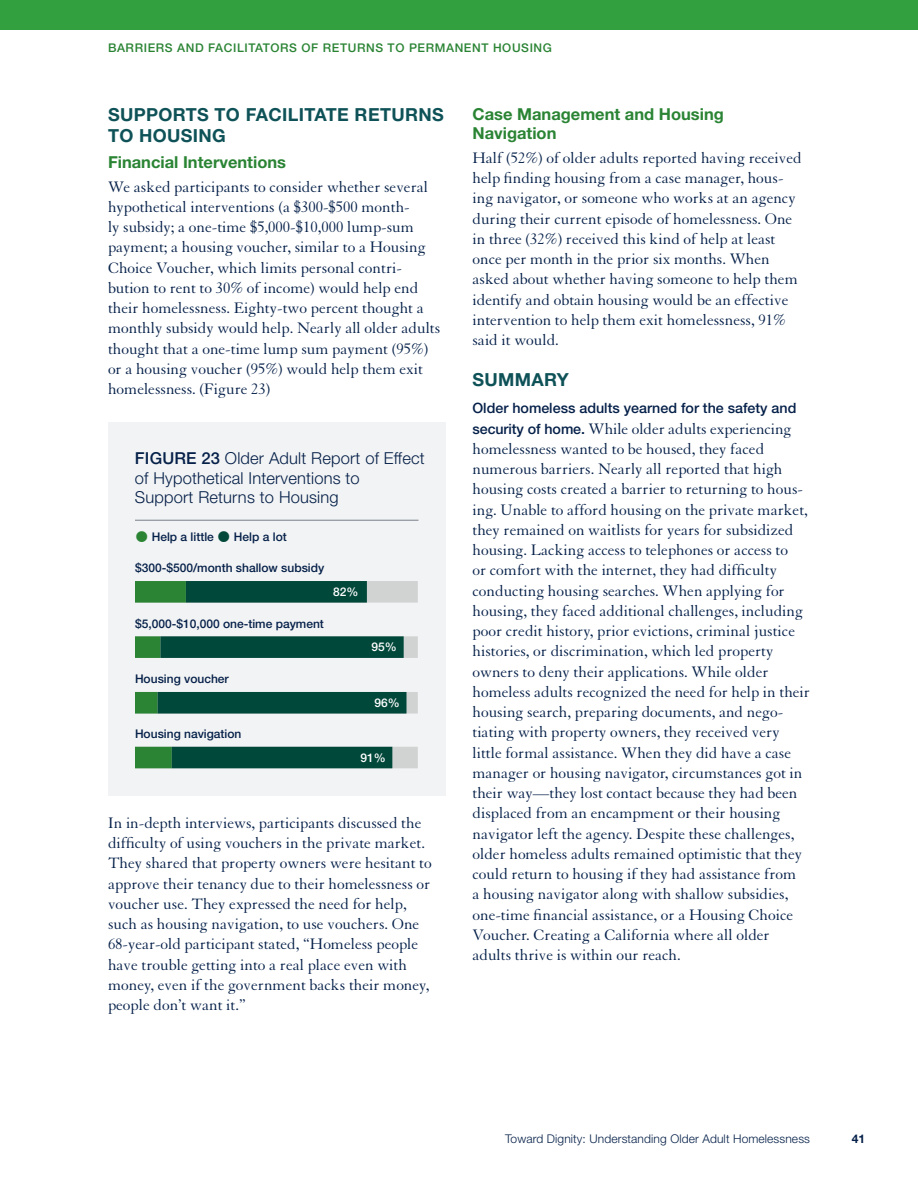
<style>
.page{position:relative;width:918px;height:1188px;background:#fff}
.page>*{position:absolute;margin:0;border:0;box-sizing:border-box;transform-origin:0 0}
.t1{font:700 18px/21px "Helvetica Neue LT Std";letter-spacing:.02em;color:#0e5258}
.Body_Copy_-_Granyon_11_13_5{font:16.5px/20.2px "Granjon LT Std";color:#052049}
.Figure_Caption_-_Helv_11_13_Light{font:300 16.5px/19.5px "Helvetica Neue LT Std";letter-spacing:.01em;color:#052049}
.t2{font:700 16.5px/19.5px "Helvetica Neue LT Std";color:#2a8434}
.t3{font:500 14.25px "Helvetica Neue LT Std";color:#052049}
.Figure_Caption_-_Helv_11_13_Light-2{font:500 12px "Helvetica Neue LT Std";color:#052049}
.t4{font:500 12px "Helvetica Neue LT Std";letter-spacing:.05em;color:#2a8434}
.t5{font:300 12px "Helvetica Neue LT Std";letter-spacing:.01em;color:#052049}
.Figure_Caption_-_Helv_8_14_Medium{font:500 12px "Helvetica Neue LT Std";color:#052049}
.Figure_Numbers_-_Helv_8_10_Med{font:500 12px "Helvetica Neue LT Std";color:#fff}
.t6{font:700 12px "Helvetica Neue LT Std";color:#052049}
.s1{font-weight:500}
.s2{font-family:"Helvetica Neue LT Std";font-weight:500;font-size:14.25px}
</style>
<div class="page">
<div style="left:0;top:0;width:918px;height:29px;background:#32a03e"></div>
<div style="left:108px;top:422px;width:338px;height:374px;background:#f2f3f4"></div>
<hr style="left:135px;top:520px;width:283px;height:1px;background:#878d96">
<svg style="left:135px;top:581px;width:283px;height:22px;background:#306e57"></svg>
<svg style="left:135px;top:636px;width:283px;height:22px;background:#125744"></svg>
<svg style="left:135px;top:692px;width:283px;height:22px;background:#105543"></svg>
<svg style="left:135px;top:747px;width:283px;height:21px;background:#185c47"></svg>
<p class="t4" style="left:108px;top:41px;width:445px">BARRIERS AND FACILITATORS OF RETURNS TO PERMANENT HOUSING</p>
<h2 class="t1" style="left:108px;top:104px;width:337px">SUPPORTS TO FACILITATE RETURNS<br>TO HOUSING</h2>
<h3 class="t2" style="left:108px;top:152px;width:180px">Financial Interventions</h3>
<p class="Body_Copy_-_Granyon_11_13_5" style="left:108px;top:177px;width:334px">We asked participants to consider whether several hypothetical interventions (a $300-$500 month-<br>ly subsidy; a one-time $5,000-$10,000 lump-sum payment; a housing voucher, similar to a Housing Choice Voucher, which limits personal contri&shy;bution to rent to 30% of income) would help end their homelessness. Eighty-two percent thought a monthly subsidy would help. Nearly all older adults thought that a one-time lump sum payment (95%) or a housing voucher (95%) would help them exit homelessness. (Figure 23)</p>
<p class="Figure_Caption_-_Helv_11_13_Light" style="left:135px;top:449px;width:291px"><span class="s1">FIGURE 23</span> Older Adult Report of Effect of Hypothetical Interventions to<br>Support Returns to Housing</p>
<p class="Figure_Caption_-_Helv_8_14_Medium" style="left:152px;top:529px;width:64px">Help a little</p>
<p class="Figure_Caption_-_Helv_8_14_Medium" style="left:234px;top:529px;width:54px">Help a lot</p>
<p class="Figure_Caption_-_Helv_11_13_Light-2" style="left:135px;top:561px;width:191px">$300-$500/month shallow subsidy</p>
<p class="Figure_Caption_-_Helv_11_13_Light-2" style="left:135px;top:616px;width:190px">$5,000-$10,000 one-time payment</p>
<p class="Figure_Caption_-_Helv_11_13_Light-2" style="left:135px;top:672px;width:95px">Housing voucher</p>
<p class="Figure_Caption_-_Helv_11_13_Light-2" style="left:135px;top:727px;width:108px">Housing navigation</p>
<p class="Figure_Numbers_-_Helv_8_10_Med" style="left:333px;top:585px;width:27px">82%</p>
<p class="Figure_Numbers_-_Helv_8_10_Med" style="left:371px;top:640px;width:27px">95%</p>
<p class="Figure_Numbers_-_Helv_8_10_Med" style="left:375px;top:696px;width:27px">96%</p>
<p class="Figure_Numbers_-_Helv_8_10_Med" style="left:360px;top:750px;width:27px">91%</p>
<p class="Body_Copy_-_Granyon_11_13_5" style="left:108px;top:813px;width:325px">In in-depth interviews, participants discussed the difficulty of using vouchers in the private market.<br>They shared that property owners were hesitant to approve their tenancy due to their homelessness or voucher use. They expressed the need for help, such as housing navigation, to use vouchers. One 68-year-old participant stated, “Homeless people have trouble getting into a real place even with money, even if the government backs their money, people don’t want it.”</p>
<h3 class="t2" style="left:472px;top:104px;width:253px">Case Management and Housing<br>Navigation</h3>
<h3 class="Body_Copy_-_Granyon_11_13_5" style="left:472px;top:148px;width:331px">Half (52%) of older adults reported having received help finding housing from a case manager, hous&shy;ing navigator, or someone who works at an agency during their current episode of homelessness. One in three (32%) received this kind of help at least once per month in the prior six months. When asked about whether having someone to help them identify and obtain housing would be an effective intervention to help them exit homelessness, 91% said it would.</h3>
<h2 class="t1" style="left:472px;top:369px;width:98px">SUMMARY</h2>
<h3 class="t3" style="left:472px;top:400px;width:325px">Older homeless adults yearned for the safety and</h3>
<h3 class="Body_Copy_-_Granyon_11_13_5" style="left:472px;top:419px;width:339px"><span class="s2">security of home.</span> While older adults experiencing homelessness wanted to be housed, they faced numerous barriers. Nearly all reported that high housing costs created a barrier to returning to hous&shy;ing. Unable to afford housing on the private market, they remained on waitlists for years for subsidized housing. Lacking access to telephones or access to<br>or comfort with the internet, they had difficulty conducting housing searches. When applying for housing, they faced additional challenges, including poor credit history, prior evictions, criminal justice histories, or discrimination, which led property owners to deny their applications. While older homeless adults recognized the need for help in their housing search, preparing documents, and nego&shy;tiating with property owners, they received very little formal assistance. When they did have a case manager or housing navigator, circumstances got in their way—they lost contact because they had been displaced from an encampment or their housing navigator left the agency. Despite these challenges, older homeless adults remained optimistic that they could return to housing if they had assistance from<br>a housing navigator along with shallow subsidies, one-time financial assistance, or a Housing Choice Voucher. Creating a California where all older adults thrive is within our reach.</h3>
<p class="t5" style="left:505px;top:1131px;width:306px">Toward Dignity: Understanding Older Adult Homelessness</p>
<p class="t6" style="left:852px;top:1131px;width:15px">41</p>
</div>
